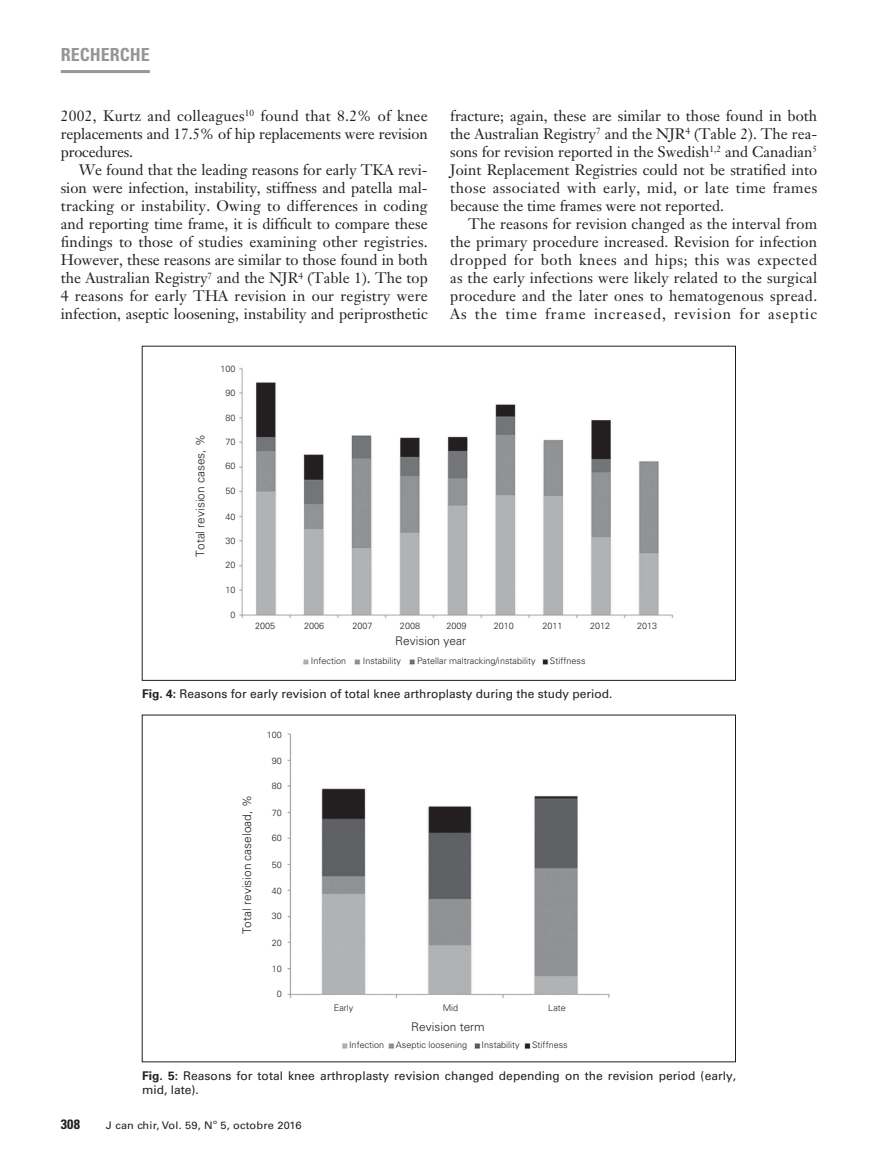
<style>
.page{position:relative;width:878px;height:1175px;background:#fff}
.page>*{position:absolute;margin:0;border:0;box-sizing:border-box;transform-origin:0 0}
.t1{font:700 condensed 18px "Univers LT Std";color:#949698}
.t2{font:15px/18px "Janson Text LT Std";color:#231f20;text-align:justify}
.t3{font:700 condensed 13.5px "Univers LT Std";color:#231f20;scale:1.05 1}
.t4{font:12px/14.2px "Univers LT Std";letter-spacing:.005em;color:#231f20}
.t5{font:300 11.85px "Univers";color:#231f20}
.t6{font:10.5px "Univers LT Std";letter-spacing:.015em;color:#231f20;scale:1.05 1}
.t7{font:300 9px "Univers";color:#231f20}
.t8{font:6.3px "Univers LT Std";color:#231f20;scale:1.05 1}
.s1{font-weight:700}
</style>
<div class="page">
<hr style="left:61px;top:70px;width:89px;height:3px;background:#949698">
<img style="left:239px;top:368px;width:435px;height:297px">
<img style="left:287px;top:733px;width:323px;height:316px">
<p class="t1" style="left:61px;top:44px;width:91px">RECHERCHE</p>
<p class="t2" style="left:61px;top:107px;width:368px">2002, Kurtz and colleagues<sup>10</sup> found that 8.2% of knee replacements and 17.5% of hip replacements were revision procedures.</p>
<p class="t2" style="left:61px;top:161px;width:368px;text-indent:18px">We found that the leading reasons for early TKA revi&shy;sion were infection, instability, stiffness and patella mal&shy;tracking or instability. Owing to differences in coding and reporting time frame, it is difficult to compare these findings to those of studies examining other registries.<br>However, these reasons are similar to those found in both the Australian Registry<sup>7</sup> and the NJR<sup>4</sup> (Table 1). The top 4 reasons for early THA revision in our registry were infection, aseptic loosening, instability and periprosthetic</p>
<p class="t7" style="left:220px;top:363px;width:17px">100</p>
<p class="t7" style="left:225px;top:388px;width:12px">90</p>
<p class="t5" style="left:193px;top:556px;width:124px;rotate:-90deg">Total revision cases, %</p>
<p class="t7" style="left:225px;top:412px;width:12px">80</p>
<p class="t7" style="left:225px;top:436px;width:12px">70</p>
<p class="t7" style="left:225px;top:460px;width:12px">60</p>
<p class="t7" style="left:225px;top:485px;width:12px">50</p>
<p class="t7" style="left:225px;top:511px;width:12px">40</p>
<p class="t7" style="left:225px;top:535px;width:12px">30</p>
<p class="t7" style="left:225px;top:560px;width:12px">20</p>
<p class="t7" style="left:225px;top:584px;width:12px">10</p>
<p class="t7" style="left:230px;top:609px;width:7px">0</p>
<p class="t2" style="left:450px;top:107px;width:368px">fracture; again, these are similar to those found in both the Australian Registry<sup>7</sup> and the NJR<sup>4</sup> (Table 2). The rea&shy;sons for revision reported in the Swedish<sup>1,2</sup> and Canadian<sup>5<br></sup>Joint Replacement Registries could not be stratified into those associated with early, mid, or late time frames because the time frames were not reported.</p>
<p class="t2" style="left:450px;top:215px;width:368px;text-indent:18px">The reasons for revision changed as the interval from the primary procedure increased. Revision for infection dropped for both knees and hips; this was expected as the early infections were likely related to the surgical procedure and the later ones to hematogenous spread.<br>As the time frame increased, revision for aseptic</p>
<p class="t7" style="left:255px;top:620px;width:22px">2005</p>
<p class="t7" style="left:304px;top:620px;width:22px">2006</p>
<p class="t7" style="left:352px;top:620px;width:22px">2007</p>
<p class="t7" style="left:311px;top:655px;width:37px">Infection</p>
<p class="t7" style="left:363px;top:655px;width:40px">Instability</p>
<p class="t7" style="left:417px;top:655px;width:120px">Patellar maltracking/instability</p>
<p class="t7" style="left:550px;top:655px;width:37px">Stiffness</p>
<p class="t7" style="left:400px;top:620px;width:22px">2008</p>
<p class="t7" style="left:446px;top:620px;width:22px">2009</p>
<p class="t7" style="left:493px;top:620px;width:22px">2010</p>
<p class="t7" style="left:542px;top:620px;width:22px">2011</p>
<p class="t7" style="left:590px;top:620px;width:22px">2012</p>
<p class="t7" style="left:637px;top:620px;width:22px">2013</p>
<p class="t5" style="left:395px;top:634px;width:72px">Revision year</p>
<p class="t4" style="left:142px;top:687px;width:472px"><span class="s1">Fig. 4:</span> Reasons for early revision of total knee arthroplasty during the study period.</p>
<p class="t7" style="left:267px;top:729px;width:17px">100</p>
<p class="t7" style="left:272px;top:755px;width:12px">90</p>
<p class="t5" style="left:240px;top:934px;width:140px;rotate:-90deg">Total revision caseload, %</p>
<p class="t7" style="left:272px;top:781px;width:12px">80</p>
<p class="t7" style="left:272px;top:807px;width:12px">70</p>
<p class="t7" style="left:272px;top:832px;width:12px">60</p>
<p class="t7" style="left:272px;top:859px;width:12px">50</p>
<p class="t7" style="left:272px;top:885px;width:12px">40</p>
<p class="t7" style="left:272px;top:910px;width:12px">30</p>
<p class="t7" style="left:272px;top:937px;width:12px">20</p>
<p class="t7" style="left:272px;top:963px;width:12px">10</p>
<p class="t7" style="left:277px;top:988px;width:7px">0</p>
<p class="t7" style="left:334px;top:1002px;width:21px">Early</p>
<p class="t7" style="left:349px;top:1039px;width:37px">Infection</p>
<p class="t7" style="left:396px;top:1039px;width:73px">Aseptic loosening</p>
<p class="t7" style="left:481px;top:1039px;width:40px">Instability</p>
<p class="t7" style="left:532px;top:1039px;width:37px">Stiffness</p>
<p class="t7" style="left:443px;top:1002px;width:17px">Mid</p>
<p class="t7" style="left:548px;top:1002px;width:19px">Late</p>
<p class="t5" style="left:411px;top:1019px;width:75px">Revision term</p>
<p class="t4" style="left:142px;top:1068px;width:595px"><span class="s1">Fig. 5:</span> Reasons for total knee arthroplasty revision changed depending on the revision period (early, mid, late).</p>
<p class="t3" style="left:61px;top:1116px;width:20px">308</p>
<p class="t6" style="left:106px;top:1119px;width:103px">J can chir, Vol. 59, N</p>
<p class="t8" style="left:213px;top:1117px;width:5px">o</p>
<p class="t6" style="left:220px;top:1119px;width:79px">5, octobre 2016</p>
</div>
